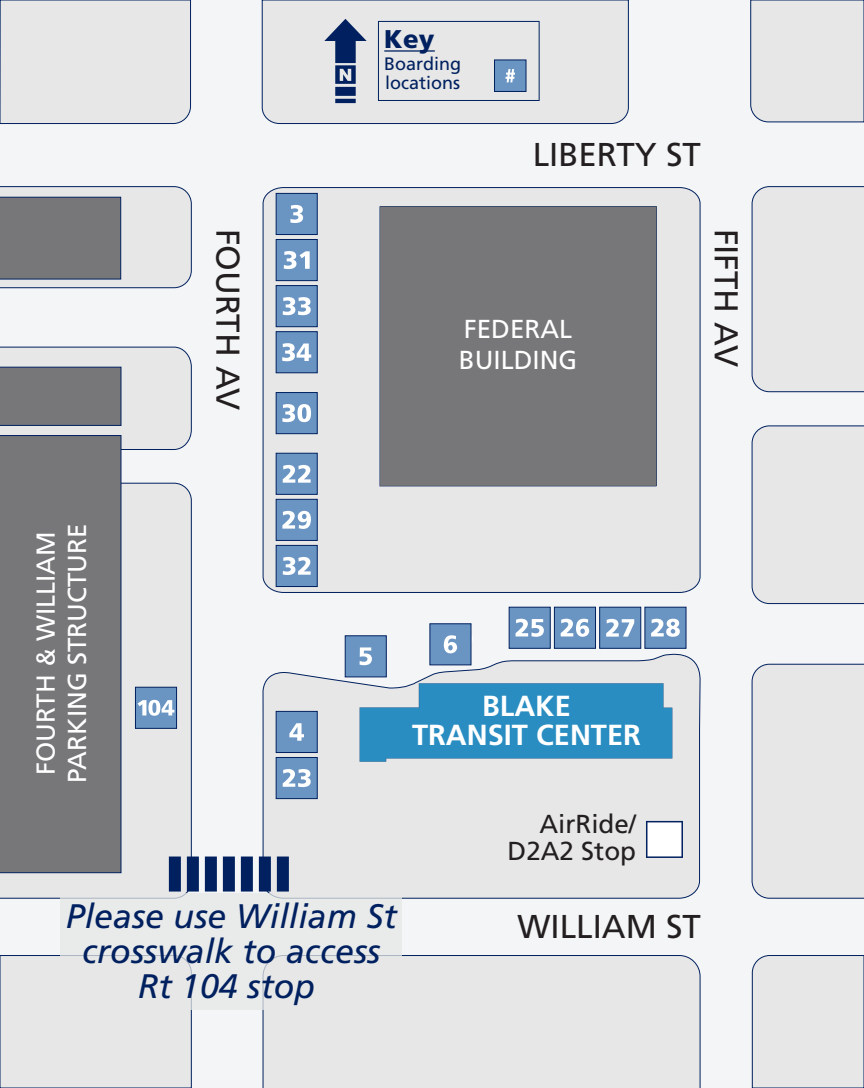
<style>
.page{position:relative;width:864px;height:1088px;background:#fff}
.page>*{position:absolute;margin:0;border:0;box-sizing:border-box;transform-origin:0 0}
.t1{font:italic 34px/35px "Frutiger LT Std";color:#00205f;text-align:center}
.t2{font:33px "Frutiger LT Std";color:#231f20}
.t3{font:700 29px/29px "Frutiger LT Std";color:#fff;text-align:center}
.t4{font:26px/31.2px "Frutiger LT Std";color:#fff}
.t5{font:26px/27px "Frutiger LT Std";color:#231f20;text-align:right}
.t6{font:900 25.6px "Frutiger LT Std";color:#00205f}
.t7{font:18px/19px "Frutiger LT Std";color:#00205f}
</style>
<div class="page">
<div style="left:0;top:0;width:864px;height:1087px;background:#f4f5f6"></div>
<div style="left:0;top:0;width:191px;height:124px;background:#e6e7e6"></div>
<div style="left:262px;top:955px;width:439px;height:132px;background:#e6e7e6"></div>
<div style="left:751px;top:663px;width:113px;height:235px;background:#e6e7e6"></div>
<div style="left:0;top:482px;width:192px;height:416px;background:#e6e7e6"></div>
<div style="left:0;top:955px;width:192px;height:132px;background:#e6e7e6"></div>
<svg style="left:0;top:186px;width:192px;height:102px"></svg>
<div style="left:752px;top:186px;width:112px;height:206px;background:#e6e7e6"></div>
<div style="left:751px;top:425px;width:113px;height:179px;background:#e6e7e6"></div>
<div style="left:262px;top:0;width:367px;height:124px;background:#e6e7e6"></div>
<svg style="left:0;top:346px;width:192px;height:104px"></svg>
<div style="left:262px;top:187px;width:439px;height:406px;background:#e6e7e6"></div>
<svg style="left:262px;top:648px;width:439px;height:250px"></svg>
<div style="left:752px;top:955px;width:112px;height:132px;background:#e6e7e6"></div>
<div style="left:750px;top:0;width:114px;height:122px;background:#e6e7e6"></div>
<div style="left:0;top:435px;width:121px;height:437px;background:#77777a;border:1px solid #00205f"></div>
<div style="left:0;top:367px;width:121px;height:58px;background:#77777a;border:1px solid #00205f"></div>
<div style="left:0;top:197px;width:121px;height:82px;background:#77777a;border:1px solid #00205f"></div>
<div style="left:380px;top:206px;width:277px;height:280px;background:#77777a"></div>
<svg style="left:360px;top:683px;width:312px;height:78px;background:#3a94c4"></svg>
<svg style="left:324px;top:19px;width:43px;height:84px"></svg>
<svg style="left:378px;top:21px;width:162px;height:80px"></svg>
<div style="left:60px;top:892px;width:342px;height:116px;background:#e6e7e6"></div>
<svg style="left:646px;top:820px;width:37px;height:37px"></svg>
<div style="left:345px;top:635px;width:42px;height:42px;background:#6a95c3;border:1px solid #00205f"></div>
<svg style="left:360px;top:647px;width:12px;height:18px"></svg>
<div style="left:276px;top:711px;width:42px;height:41px;background:#6a95c3;border:1px solid #00205f"></div>
<svg style="left:289px;top:723px;width:15px;height:17px"></svg>
<div style="left:276px;top:757px;width:42px;height:41px;background:#6a95c3;border:1px solid #00205f"></div>
<svg style="left:283px;top:769px;width:28px;height:18px"></svg>
<div style="left:430px;top:623px;width:41px;height:42px;background:#6a95c3;border:1px solid #00205f"></div>
<svg style="left:444px;top:627px;width:29px;height:26px"></svg>
<div style="left:509px;top:607px;width:42px;height:41px;background:#6a95c3;border:1px solid #00205f"></div>
<svg style="left:516px;top:618px;width:28px;height:18px"></svg>
<div style="left:554px;top:607px;width:42px;height:41px;background:#6a95c3;border:1px solid #00205f"></div>
<svg style="left:561px;top:618px;width:28px;height:18px"></svg>
<div style="left:599px;top:607px;width:42px;height:41px;background:#6a95c3;border:1px solid #00205f"></div>
<svg style="left:606px;top:618px;width:28px;height:18px"></svg>
<div style="left:645px;top:607px;width:41px;height:41px;background:#6a95c3"></div>
<svg style="left:651px;top:618px;width:29px;height:18px"></svg>
<div style="left:276px;top:453px;width:42px;height:41px;background:#6a95c3;border:1px solid #00205f"></div>
<svg style="left:283px;top:465px;width:28px;height:17px"></svg>
<div style="left:276px;top:499px;width:42px;height:41px;background:#6a95c3;border:1px solid #00205f"></div>
<svg style="left:282px;top:511px;width:29px;height:18px"></svg>
<div style="left:276px;top:545px;width:42px;height:41px;background:#6a95c3;border:1px solid #00205f"></div>
<svg style="left:283px;top:557px;width:28px;height:18px"></svg>
<div style="left:276px;top:392px;width:42px;height:42px;background:#6a95c3;border:1px solid #00205f"></div>
<svg style="left:282px;top:404px;width:29px;height:18px"></svg>
<div style="left:276px;top:331px;width:42px;height:42px;background:#6a95c3;border:1px solid #00205f"></div>
<svg style="left:282px;top:343px;width:29px;height:18px"></svg>
<div style="left:276px;top:285px;width:42px;height:42px;background:#6a95c3;border:1px solid #00205f"></div>
<svg style="left:283px;top:297px;width:28px;height:18px"></svg>
<div style="left:276px;top:239px;width:42px;height:42px;background:#6a95c3;border:1px solid #00205f"></div>
<svg style="left:284px;top:251px;width:26px;height:18px"></svg>
<div style="left:276px;top:193px;width:42px;height:42px;background:#6a95c3;border:1px solid #00205f"></div>
<svg style="left:290px;top:205px;width:13px;height:18px"></svg>
<div style="left:135px;top:687px;width:42px;height:41px;background:#6a95c3;border:1px solid #00205f"></div>
<svg style="left:138px;top:699px;width:36px;height:16px"></svg>
<svg style="left:169px;top:856px;width:125px;height:35px"></svg>
<p class="t6" style="left:384px;top:24px;width:52px">Key</p>
<p class="t7" style="left:384px;top:54px;width:79px">Boarding locations</p>
<p class="t2" style="left:533px;top:135px;width:170px">LIBERTY ST</p>
<p class="t4" style="left:30px;top:783px;width:261px;rotate:-90deg">FOURTH &amp; WILLIAM<br>PARKING STRUCTURE</p>
<p class="t2" style="left:247px;top:229px;width:183px;rotate:90deg">FOURTH AV</p>
<p class="t2" style="left:746px;top:229px;width:140px;rotate:90deg">FIFTH AV</p>
<p class="t4" style="left:459px;top:314px;width:120px">FEDERAL<br>BUILDING</p>
<p class="t3" style="left:412px;top:691px;width:230px">BLAKE<br>TRANSIT CENTER</p>
<p class="t5" style="left:508px;top:811px;width:130px">AirRide/<br>D2A2 Stop</p>
<h1 class="t1" style="left:66px;top:899px;width:332px">Please use William St crosswalk to access<br>Rt 104 stop</h1>
<p class="t2" style="left:518px;top:907px;width:185px">WILLIAM ST</p>
</div>
